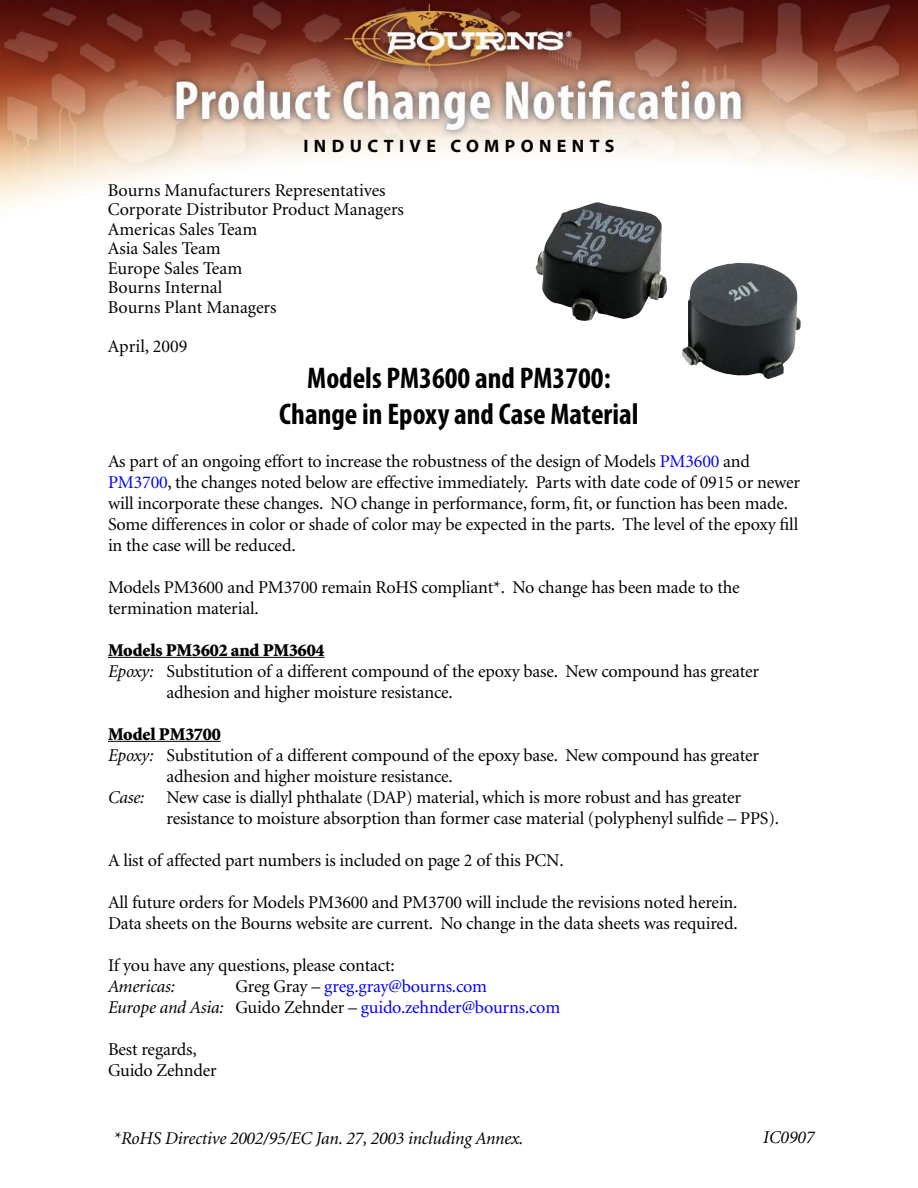
<style>
.page{position:relative;width:918px;height:1188px;background:#fff}
.page>*{position:absolute;margin:0;border:0;box-sizing:border-box;transform-origin:0 0}
.t1{font:700 condensed 30px/36px "Myriad Pro";color:#000;text-align:center}
.t2{font:18px/21px "Minion";letter-spacing:-.01em;color:#000}
.t3{font:18px/21px "Minion";letter-spacing:-.01em;color:#00f}
.t4{font:italic 18px "Minion";letter-spacing:-.01em;color:#000}
.t5{font:900 18px "Minion";letter-spacing:-.01em;color:#000}
.t6{font:700 18px "Myriad Pro";letter-spacing:.3em;color:#000}
.s1{color:#00f}
.s2{font-style:italic}
.s3{color:#000}
.s4{font-style:italic;color:#000}
</style>
<div class="page">
<img style="left:0;top:0;width:918px;height:210px">
<hr style="left:108px;top:657px;width:217px;height:1px;background:#000">
<hr style="left:108px;top:741px;width:113px;height:1px;background:#000">
<img style="left:536px;top:202px;width:132px;height:119px">
<img style="left:682px;top:263px;width:119px;height:116px">
<p class="t6" style="left:303px;top:139px;width:313px">INDUCTIVE COMPONENTS</p>
<p class="t2" style="left:108px;top:182px;width:298px;line-height:19.5px">Bourns Manufacturers Representatives<br>Corporate Distributor Product Managers<br>Americas Sales Team<br>Asia Sales Team<br>Europe Sales Team<br>Bourns Internal<br>Bourns Plant Managers</p>
<p class="t2" style="left:108px;top:337px;width:81px">April, 2009</p>
<h1 class="t1" style="left:279px;top:363px;width:361px">Models PM3600 and PM3700:<br>Change in Epoxy and Case Material</h1>
<p class="t2" style="left:108px;top:452px;width:694px">As part of an ongoing effort to increase the robustness of the design of Models <span class="s1">PM3600</span> and <span class="s1">PM3700</span>, the changes noted below are effective immediately. Parts with date code of 0915 or newer will incorporate these changes. NO change in performance, form, fit, or function has been made.<br>Some differences in color or shade of color may be expected in the parts. The level of the epoxy fill in the case will be reduced.</p>
<p class="t2" style="left:108px;top:578px;width:633px">Models PM3600 and PM3700 remain RoHS compliant*. No change has been made to the termination material.</p>
<p class="t5" style="left:108px;top:643px;width:218px">Models PM3602 and PM3604</p>
<p class="t2" style="left:108px;top:662px;width:653px"><span class="s2">Epoxy:</span> Substitution of a different compound of the epoxy base. New compound has greater</p>
<p class="t2" style="left:166px;top:683px;width:288px">adhesion and higher moisture resistance.</p>
<p class="t5" style="left:108px;top:727px;width:114px">Model PM3700</p>
<p class="t2" style="left:108px;top:746px;width:653px"><span class="s2">Epoxy:</span> Substitution of a different compound of the epoxy base. New compound has greater</p>
<p class="t2" style="left:166px;top:767px;width:288px">adhesion and higher moisture resistance.</p>
<p class="t2" style="left:108px;top:788px;width:634px"><span class="s2">Case:</span> New case is diallyl phthalate (DAP) material, which is more robust and has greater</p>
<p class="t2" style="left:166px;top:809px;width:614px">resistance to moisture absorption than former case material (polyphenyl sulfide – PPS).</p>
<p class="t2" style="left:108px;top:851px;width:457px">A list of affected part numbers is included on page 2 of this PCN.</p>
<p class="t2" style="left:108px;top:893px;width:631px">All future orders for Models PM3600 and PM3700 will include the revisions noted herein.<br>Data sheets on the Bourns website are current. No change in the data sheets was required.</p>
<p class="t2" style="left:108px;top:956px;width:288px">If you have any questions, please contact:</p>
<p class="t4" style="left:108px;top:979px;width:69px">Americas:</p>
<p class="t3" style="left:108px;top:977px;width:454px;text-indent:127px"><span class="s3">Greg Gray –</span> greg.gray@bourns.com<br><span class="s4">Europe and Asia:</span> <span class="s3">Guido Zehnder –</span> guido.zehnder@bourns.com</p>
<p class="t2" style="left:108px;top:1040px;width:110px">Best regards,<br>Guido Zehnder</p>
<p class="t4" style="left:114px;top:1131px;width:412px">*RoHS Directive 2002/95/EC Jan. 27, 2003 including Annex.</p>
<p class="t4" style="left:763px;top:1130px;width:53px">IC0907</p>
</div>
